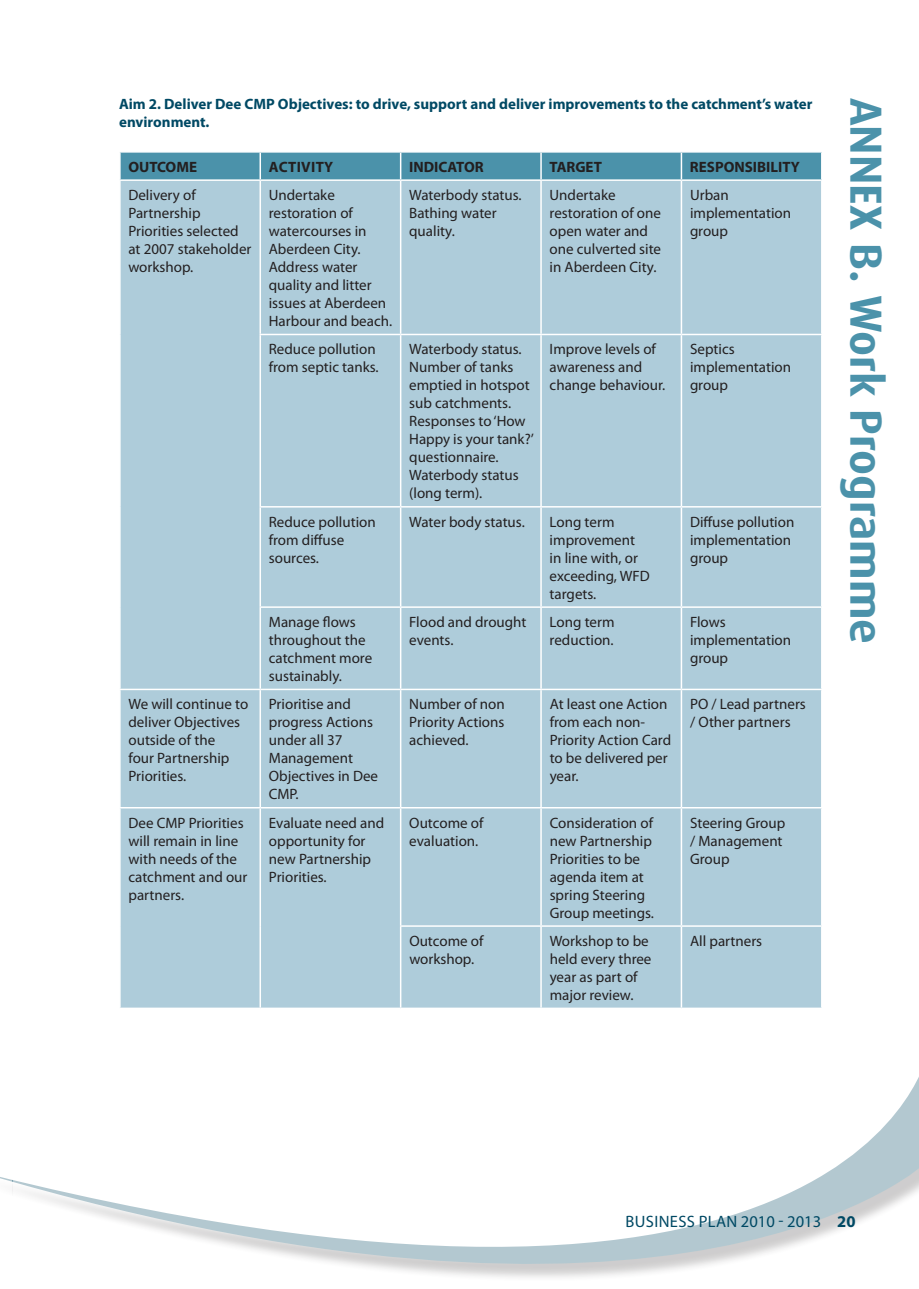
<style>
.page{position:relative;width:919px;height:1289px;background:#fff}
.page>*{position:absolute;margin:0;border:0;box-sizing:border-box;transform-origin:0 0}
.t1{font:700 45px "Dax";color:#4b92aa}
.t2{font:16.5px "Myriad Pro";color:#004964}
.t3{font:15px/18px "Myriad Pro";color:#231f20}
.t4{font:700 15px/18px "Myriad Pro";color:#004964}
.t5{font:700 15px "Myriad Pro";letter-spacing:.02em;color:#231f20}
.s1{font-weight:700}
</style>
<div class="page">
<svg style="left:0;top:1177px;width:13px;height:15px"></svg>
<svg style="left:13px;top:1079px;width:905px;height:199px"></svg>
<div style="left:121px;top:181px;width:700px;height:826px;background:#aeccda"></div>
<div style="left:120px;top:152px;width:702px;height:27px;background:#4b92aa"></div>
<hr style="left:259px;top:181px;width:2px;height:153px;background:#fff">
<hr style="left:400px;top:181px;width:1px;height:153px;background:#fff">
<hr style="left:540px;top:181px;width:1px;height:153px;background:#fff">
<hr style="left:680px;top:181px;width:2px;height:153px;background:#fff">
<hr style="left:259px;top:334px;width:141px;height:1px;background:#fff">
<hr style="left:259px;top:335px;width:2px;height:171px;background:#fff">
<hr style="left:400px;top:334px;width:141px;height:1px;background:#fff">
<hr style="left:400px;top:335px;width:1px;height:171px;background:#fff">
<hr style="left:541px;top:334px;width:140px;height:1px;background:#fff">
<hr style="left:540px;top:335px;width:1px;height:171px;background:#fff">
<hr style="left:681px;top:334px;width:141px;height:1px;background:#fff">
<hr style="left:680px;top:335px;width:2px;height:171px;background:#fff">
<hr style="left:259px;top:506px;width:141px;height:1px;background:#fff">
<hr style="left:259px;top:507px;width:2px;height:99px;background:#fff">
<hr style="left:400px;top:506px;width:141px;height:1px;background:#fff">
<hr style="left:400px;top:507px;width:1px;height:99px;background:#fff">
<hr style="left:541px;top:506px;width:140px;height:1px;background:#fff">
<hr style="left:540px;top:507px;width:1px;height:99px;background:#fff">
<hr style="left:681px;top:506px;width:141px;height:1px;background:#fff">
<hr style="left:680px;top:507px;width:2px;height:99px;background:#fff">
<hr style="left:259px;top:606px;width:141px;height:2px;background:#fff">
<hr style="left:259px;top:608px;width:2px;height:80px;background:#fff">
<hr style="left:400px;top:606px;width:141px;height:2px;background:#fff">
<hr style="left:400px;top:608px;width:1px;height:80px;background:#fff">
<hr style="left:541px;top:606px;width:140px;height:2px;background:#fff">
<hr style="left:540px;top:608px;width:1px;height:80px;background:#fff">
<hr style="left:681px;top:606px;width:141px;height:2px;background:#fff">
<hr style="left:680px;top:608px;width:2px;height:80px;background:#fff">
<hr style="left:119px;top:688px;width:141px;height:2px;background:#fff">
<hr style="left:260px;top:688px;width:140px;height:2px;background:#fff">
<hr style="left:259px;top:690px;width:2px;height:117px;background:#fff">
<hr style="left:400px;top:688px;width:141px;height:2px;background:#fff">
<hr style="left:400px;top:690px;width:1px;height:117px;background:#fff">
<hr style="left:541px;top:688px;width:140px;height:2px;background:#fff">
<hr style="left:540px;top:690px;width:1px;height:117px;background:#fff">
<hr style="left:681px;top:688px;width:141px;height:2px;background:#fff">
<hr style="left:680px;top:690px;width:2px;height:117px;background:#fff">
<hr style="left:119px;top:807px;width:141px;height:1px;background:#fff">
<hr style="left:260px;top:807px;width:140px;height:1px;background:#fff">
<hr style="left:259px;top:808px;width:2px;height:118px;background:#fff">
<hr style="left:400px;top:807px;width:141px;height:1px;background:#fff">
<hr style="left:400px;top:808px;width:1px;height:117px;background:#fff">
<hr style="left:541px;top:807px;width:140px;height:1px;background:#fff">
<hr style="left:540px;top:808px;width:1px;height:117px;background:#fff">
<hr style="left:681px;top:807px;width:141px;height:1px;background:#fff">
<hr style="left:680px;top:808px;width:2px;height:117px;background:#fff">
<hr style="left:259px;top:926px;width:2px;height:81px;background:#fff">
<hr style="left:400px;top:925px;width:141px;height:1px;background:#fff">
<hr style="left:400px;top:926px;width:1px;height:81px;background:#fff">
<hr style="left:541px;top:925px;width:140px;height:1px;background:#fff">
<hr style="left:540px;top:926px;width:1px;height:81px;background:#fff">
<hr style="left:681px;top:925px;width:141px;height:1px;background:#fff">
<hr style="left:680px;top:926px;width:2px;height:81px;background:#fff">
<p class="t4" style="left:119px;top:95px;width:694px">Aim 2. Deliver Dee CM P Objectives: to drive, support and deliver improvements to the catchment’s water environment.</p>
<p class="t5" style="left:128px;top:157px;width:11px">OUTCOME</p>
<p class="t5" style="left:269px;top:157px;width:66px">activity</p>
<p class="t5" style="left:409px;top:157px;width:10px">INDICATOR</p>
<p class="t5" style="left:549px;top:157px;width:10px">TARGET</p>
<p class="t5" style="left:690px;top:157px;width:43px">RESPONSIBILITY</p>
<p class="t3" style="left:128px;top:186px;width:124px">Delivery of<br>Partnership<br>Priorities selected at 2007 stakeholder workshop.</p>
<p class="t3" style="left:269px;top:186px;width:125px">Undertake restoration of watercourses in<br>Aberdeen City.<br>Address water quality and litter issues at Aberdeen<br>Harbour and beach.</p>
<p class="t3" style="left:409px;top:186px;width:114px">Waterbody status.<br>Bathing water quality.</p>
<p class="t3" style="left:549px;top:186px;width:113px">Undertake restoration of one open water and one culverted site in Aberdeen City.</p>
<p class="t3" style="left:690px;top:186px;width:103px">Urban implementation group</p>
<p class="t3" style="left:269px;top:340px;width:111px">Reduce pollution from septic tanks.</p>
<p class="t3" style="left:409px;top:340px;width:126px">Waterbody status.<br>Number of tanks emptied in hotspot sub catchments.<br>Responses to ‘How<br>Happy is your tank?’ questionnaire.<br>Waterbody status (long term).</p>
<p class="t3" style="left:549px;top:340px;width:117px">Improve levels of awareness and change behaviour.</p>
<p class="t3" style="left:690px;top:340px;width:103px">Septics implementation group</p>
<p class="t3" style="left:269px;top:512px;width:108px">Reduce pollution from diffuse sources.</p>
<p class="t3" style="left:409px;top:512px;width:117px">Water body status.</p>
<p class="t3" style="left:549px;top:512px;width:102px">Long term improvement in line with, or exceeding, WFD targets.</p>
<p class="t3" style="left:690px;top:512px;width:106px">Diffuse pollution implementation group</p>
<p class="t3" style="left:269px;top:612px;width:105px">Manage flows throughout the catchment more sustainably.</p>
<p class="t3" style="left:409px;top:612px;width:119px">Flood and drought events.</p>
<p class="t3" style="left:549px;top:612px;width:66px">Long term reduction.</p>
<p class="t3" style="left:690px;top:612px;width:103px">Flows implementation group</p>
<p class="t3" style="left:128px;top:695px;width:121px">We will continue to deliver Objectives outside of the<br>four Partnership<br>Priorities.</p>
<p class="t3" style="left:269px;top:695px;width:111px">Prioritise and progress Actions under all 37<br>Management<br>Objectives in Dee<br>CMP.</p>
<p class="t3" style="left:409px;top:695px;width:97px;text-align:justify">Number of non Priority Actions achieved.</p>
<p class="t3" style="left:549px;top:695px;width:123px">At least one Action from each non-<br>Priority Action Card to be delivered per year.</p>
<p class="t3" style="left:690px;top:695px;width:117px">PO / Lead partners / Other partners</p>
<p class="t3" style="left:128px;top:813px;width:120px">Dee CMP Priorities will remain in line with needs of the catchment and our partners.</p>
<p class="t3" style="left:269px;top:813px;width:117px">Evaluate need and opportunity for new Partnership<br>Priorities.</p>
<p class="t3" style="left:409px;top:813px;width:76px">Outcome of evaluation.</p>
<p class="t3" style="left:549px;top:813px;width:106px">Consideration of new Partnership<br>Priorities to be agenda item at spring Steering<br>Group meetings.</p>
<p class="t3" style="left:690px;top:813px;width:97px">Steering Group / Management<br>Group</p>
<p class="t3" style="left:409px;top:931px;width:76px">Outcome of workshop.</p>
<p class="t3" style="left:549px;top:931px;width:103px">Workshop to be held every three year as part of major review.</p>
<p class="t3" style="left:690px;top:931px;width:74px">All partners</p>
<h1 class="t1" style="left:891px;top:98px;width:547px;rotate:90deg">Annex B. Work Programme</h1>
<p class="t2" style="left:625px;top:1211px;width:10px">business</p>
<p class="t2" style="left:698px;top:1211px;width:11px">plan</p>
<p class="t2" style="left:741px;top:1211px;width:116px">2010 - 2013 <span class="s1">20</span></p>
</div>
